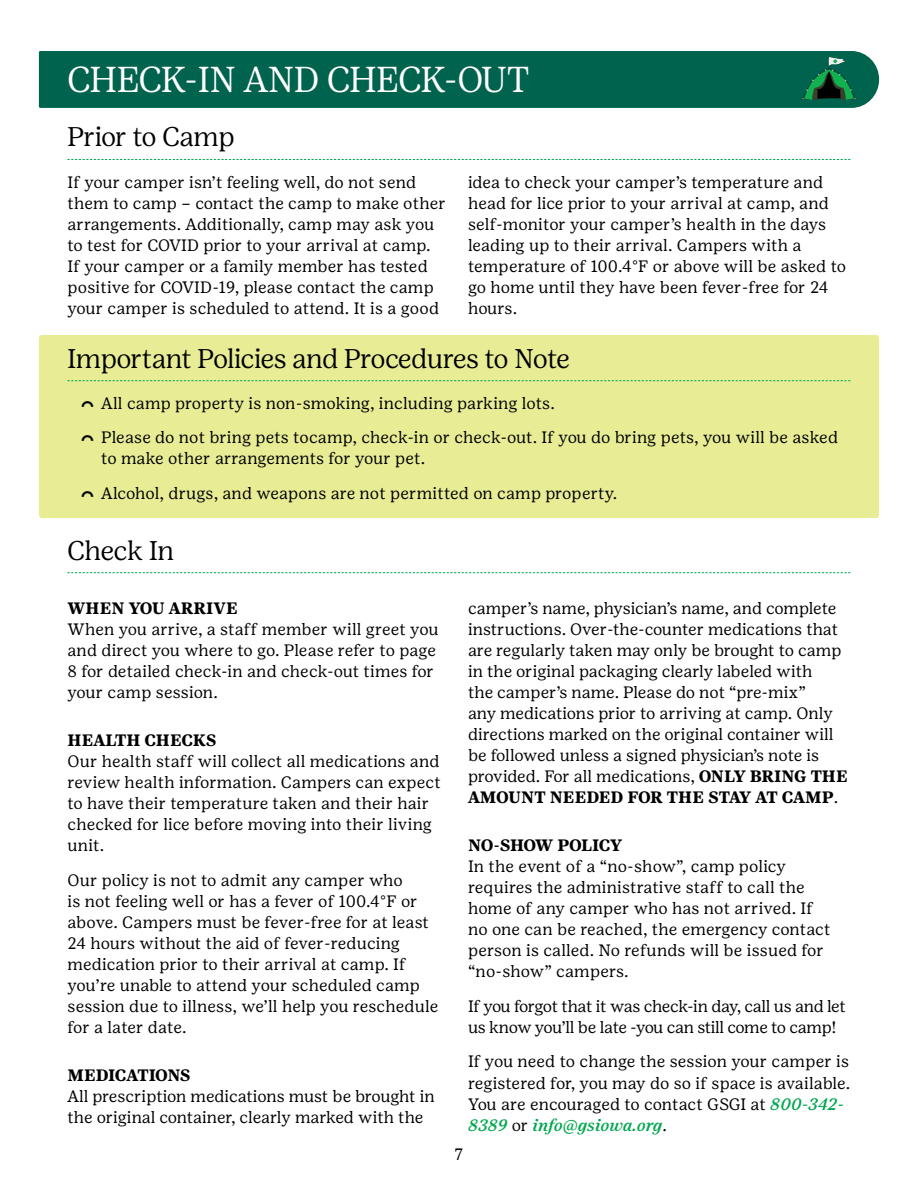
<style>
.page{position:relative;width:918px;height:1188px;background:#fff}
.page>*{position:absolute;margin:0;border:0;box-sizing:border-box;transform-origin:0 0}
.t1{font:300 36px "Girl Scout Display";letter-spacing:-.02em;color:#fff}
.t2{font:300 27px "Girl Scout Display";color:#000}
.t3{font:16.5px/21px "Girl Scout Text";color:#000}
.t4{font:16.5px/21px "Girl Scout Text";letter-spacing:-.02em;color:#000}
.t5{font:700 16.5px "Girl Scout Text";letter-spacing:-.02em;color:#000}
.t6{font:700 16.5px "Girl Scout Text";color:#000}
.t7{font:700 16.5px "Girl Scout Text";letter-spacing:-.04em;color:#000}
.s1{font-family:"Girl Scout Shapes"}
.s2{font-weight:700}
.s3{font-weight:500;font-style:italic;color:#00a850}
</style>
<div class="page">
<div style="left:39px;top:335px;width:840px;height:183px;background:#e7ec95;border-radius:3px"></div>
<div style="left:39px;top:51px;width:840px;height:57px;background:#00634e"></div>
<img style="left:803px;top:57px;width:52px;height:42px">
<svg style="left:68px;top:159px;width:782px;height:1px"></svg>
<svg style="left:68px;top:380px;width:782px;height:1px"></svg>
<svg style="left:68px;top:572px;width:782px;height:1px"></svg>
<h1 class="t1" style="left:68px;top:59px;width:464px">CHECK-IN AND CHECK-OUT</h1>
<h2 class="t2" style="left:68px;top:122px;width:168px">Prior to Camp</h2>
<p class="t3" style="left:68px;top:171px;width:380px">If your camper isn’t feeling well, do not send them to camp – contact the camp to make other arrangements. Additionally, camp may ask you to test for COVID prior to your arrival at camp.<br>If your camper or a family member has tested positive for COVID-19, please contact the camp your camper is scheduled to attend. It is a good</p>
<p class="t3" style="left:468px;top:171px;width:380px">idea to check your camper’s temperature and head for lice prior to your arrival at camp, and self-monitor your camper’s health in the days leading up to their arrival. Campers with a temperature of 100.4°F or above will be asked to go home until they have been fever-free for 24 hours.</p>
<h2 class="t2" style="left:68px;top:343px;width:504px">Important Policies and Procedures to Note</h2>
<p class="t3" style="left:81px;top:386px;width:759px;line-height:34.5px"><span class="s1">O</span> All camp property is non-smoking, including parking lots.<br><span class="s1">O</span> Please do not bring pets tocamp, check-in or check-out. If you do bring pets, you will be asked</p>
<p class="t3" style="left:81px;top:441px;width:538px;line-height:34.5px;text-indent:20px">to make other arrangements for your pet.<br><span class="s1">O</span> Alcohol, drugs, and weapons are not permitted on camp property.</p>
<h2 class="t2" style="left:68px;top:535px;width:108px">Check In</h2>
<p class="t6" style="left:68px;top:599px;width:172px">WHEN YOU ARRIVE</p>
<p class="t3" style="left:68px;top:619px;width:373px">When you arrive, a staff member will greet you and direct you where to go. Please refer to page 8 for detailed check-in and check-out times for your camp session.</p>
<p class="t5" style="left:68px;top:731px;width:151px">HEALTH CHECKS</p>
<p class="t3" style="left:68px;top:751px;width:375px">Our health staff will collect all medications and review health information. Campers can expect to have their temperature taken and their hair checked for lice before moving into their living unit.</p>
<p class="t3" style="left:68px;top:870px;width:372px">Our policy is not to admit any camper who<br>is not feeling well or has a fever of 100.4°F or above. Campers must be fever-free for at least 24 hours without the aid of fever-reducing medication prior to their arrival at camp. If you’re unable to attend your scheduled camp session due to illness, we’ll help you reschedule for a later date.</p>
<p class="t7" style="left:68px;top:1065px;width:125px">MEDICATIONS</p>
<p class="t3" style="left:68px;top:1086px;width:369px">All prescription medications must be brought in the original container, clearly marked with the</p>
<p class="t3" style="left:468px;top:598px;width:381px">camper’s name, physician’s name, and complete instructions. Over-the-counter medications that are regularly taken may only be brought to camp in the original packaging clearly labeled with<br>the camper’s name. Please do not “pre-mix”<br>any medications prior to arriving at camp. Only directions marked on the original container will be followed unless a signed physician’s note is provided. For all medications, <span class="s2">ONLY BRING THE AMOUNT NEEDED FOR THE STAY AT CAMP</span>.</p>
<p class="t5" style="left:468px;top:836px;width:156px">NO-SHOW POLICY</p>
<p class="t3" style="left:468px;top:856px;width:364px">In the event of a “no-show”, camp policy requires the administrative staff to call the home of any camper who has not arrived. If no one can be reached, the emergency contact person is called. No refunds will be issued for “no-show” campers.</p>
<p class="t4" style="left:468px;top:996px;width:379px">If you forgot that it was check-in day, call us and let us know you’ll be late -you can still come to camp!</p>
<p class="t3" style="left:468px;top:1051px;width:384px">If you need to change the session your camper is registered for, you may do so if space is available.<br>You are encouraged to contact GSGI at <span class="s3">800-342- 8389</span> or <span class="s3">info@gsiowa.org</span>.</p>
<p class="t3" style="left:455px;top:1144px;width:10px">7</p>
</div>
